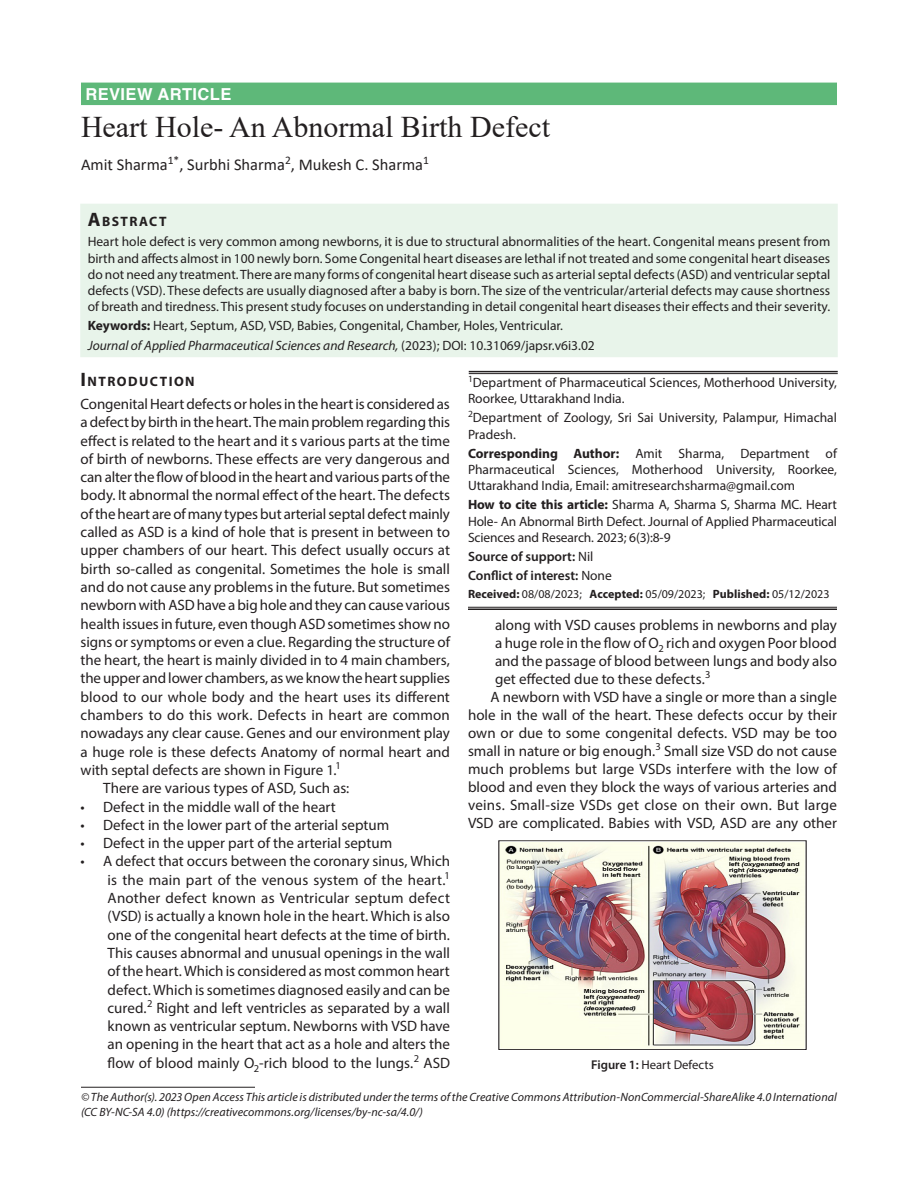
<style>
.page{position:relative;width:918px;height:1188px;background:#fff}
.page>*{position:absolute;margin:0;border:0;box-sizing:border-box;transform-origin:0 0}
.article_head{font:30px "Times New Roman";color:#231f20}
.author{font:16.5px "Calibri";color:#231f20}
.Subject{font:700 16.5px "Helvetica";letter-spacing:.025em;color:#fff}
.Body_flush_copy{font:15px/18.3px "Myriad Pro";color:#231f20;text-align:justify}
.text{font:15px/18px "Myriad Pro";color:#231f20;text-align:justify}
.A{font:700 13.65px "Myriad Pro";letter-spacing:.105em;color:#231f20}
.Abstract{font:13.5px/16.2px "Myriad Pro";color:#231f20;text-align:justify}
.affiliation{font:13.5px/16.2px "Myriad Pro";color:#231f20}
.Abstract-2{font:italic 13.5px "Myriad Pro";color:#231f20}
.affiliation-2{font:600 13.5px "Myriad Pro";color:#231f20}
.fig{font:12.75px "Myriad Pro";color:#231f20}
.Bottom_1st_page{font:italic 12px/14.4px "Myriad Pro";letter-spacing:.005em;color:#231f20}
.affiliation-3{font:12px "Myriad Pro";color:#231f20}
.s1{font-size:19.5px}
.s2{font-weight:700}
.s3{font-style:normal}
.s4{font-weight:400}
.s5{font-weight:600}
</style>
<div class="page">
<div style="left:81px;top:204px;width:756px;height:152px;background:#e8f4ea"></div>
<div style="left:80px;top:204px;width:758px;height:153px;border:2px solid #e8f4ea"></div>
<div style="left:81px;top:83px;width:756px;height:22px;background:#5eb879"></div>
<hr style="left:469px;top:371px;width:369px;height:1px;background:#231f20">
<hr style="left:469px;top:373px;width:369px;height:1px;background:#231f20">
<hr style="left:468px;top:607px;width:369px;height:1px;background:#231f20">
<hr style="left:468px;top:609px;width:369px;height:1px;background:#231f20">
<hr style="left:81px;top:1087px;width:174px;height:1px;background:#231f20">
<img style="left:501px;top:843px;width:303px;height:205px">
<p class="Subject" style="left:86px;top:81px;width:147px">REVIEW ARTICLE</p>
<p class="article_head" style="left:81px;top:106px;width:471px">Heart Hole- An Abnormal Birth Defect</p>
<p class="author" style="left:81px;top:153px;width:350px">Amit Sharma<sup>1*</sup>, Surbhi Sharma<sup>2</sup>, Mukesh C. Sharma<sup>1</sup></p>
<p class="A" style="left:88px;top:212px;width:80px"><span class="s1">A</span>BSTRACT</p>
<p class="Abstract" style="left:88px;top:234px;width:744px">Heart hole defect is very common among newborns, it is due to structural abnormalities of the heart. Congenital means present from birth and affects almost in 100 newly born. Some Congenital heart diseases are lethal if not treated and some congenital heart diseases do not need any treatment. There are many forms of congenital heart disease such as arterial septal defects (ASD) and ventricular septal defects (VSD). These defects are usually diagnosed after a baby is born. The size of the ventricular/arterial defects may cause shortness of breath and tiredness. This present study focuses on understanding in detail congenital heart diseases their effects and their severity.</p>
<p class="Abstract" style="left:88px;top:318px;width:477px"><span class="s2">Keywords:</span> Heart, Septum, ASD, VSD, Babies, Congenital, Chamber, Holes, Ventricular.</p>
<p class="Abstract-2" style="left:88px;top:337px;width:509px">Journal of Applied Pharmaceutical Sciences and Research, <span class="s3">(2023); DOI: 10.31069/japsr.v6i3.02</span></p>
<p class="A" style="left:81px;top:373px;width:116px"><span class="s1">I</span>NTRODUCTION</p>
<p class="Body_flush_copy" style="left:81px;top:395px;width:371px">Congenital Heart defects or holes in the heart is considered as a defect by birth in the heart. The main problem regarding this effect is related to the heart and it s various parts at the time of birth of newborns. These effects are very dangerous and can alter the flow of blood in the heart and various parts of the body. It abnormal the normal effect of the heart. The defects of the heart are of many types but arterial septal defect mainly called as ASD is a kind of hole that is present in between to upper chambers of our heart. This defect usually occurs at birth so-called as congenital. Sometimes the hole is small and do not cause any problems in the future. But sometimes newborn with ASD have a big hole and they can cause various health issues in future, even though ASD sometimes show no signs or symptoms or even a clue. Regarding the structure of the heart, the heart is mainly divided in to 4 main chambers, the upper and lower chambers, as we know the heart supplies blood to our whole body and the heart uses its different chambers to do this work. Defects in heart are common nowadays any clear cause. Genes and our environment play a huge role is these defects Anatomy of normal heart and with septal defects are shown in Figure 1.<sup>1</sup></p>
<p class="text" style="left:103px;top:779px;width:248px">There are various types of ASD, Such as:</p>
<p class="Body_flush_copy" style="left:81px;top:797px;width:257px">• Defect in the middle wall of the heart</p>
<p class="Body_flush_copy" style="left:81px;top:815px;width:310px">• Defect in the lower part of the arterial septum</p>
<p class="Body_flush_copy" style="left:81px;top:834px;width:313px">• Defect in the upper part of the arterial septum</p>
<p class="Body_flush_copy" style="left:108px;top:852px;width:344px;text-indent:-27px">• A defect that occurs between the coronary sinus, Which is the main part of the venous system of the heart.<sup>1<br></sup>Another defect known as Ventricular septum defect (VSD) is actually a known hole in the heart. Which is also one of the congenital heart defects at the time of birth.<br>This causes abnormal and unusual openings in the wall of the heart. Which is considered as most common heart defect. Which is sometimes diagnosed easily and can be cured.<sup>2</sup> Right and left ventricles as separated by a wall known as ventricular septum. Newborns with VSD have an opening in the heart that act as a hole and alters the flow of blood mainly O<sub>2</sub>-rich blood to the lungs.<sup>2</sup> ASD</p>
<p class="Bottom_1st_page" style="left:81px;top:1090px;width:757px">© The Author(s). 2023 Open Access This article is distributed under the terms of the Creative Commons Attribution-NonCommercial-ShareAlike 4.0 International (CC BY-NC-SA 4.0) (https://creativecommons.org/licenses/by-nc-sa/4.0/)</p>
<p class="affiliation" style="left:468px;top:374px;width:370px"><sup>1</sup>Department of Pharmaceutical Sciences, Motherhood University,<br>Roorkee, Uttarakhand India.</p>
<p class="affiliation" style="left:468px;top:410px;width:370px"><sup>2</sup>Department of Zoology, Sri Sai University, Palampur, Himachal<br>Pradesh.</p>
<p class="affiliation" style="left:468px;top:445px;width:371px;text-align:justify"><span class="s2">Corresponding Author:</span> Amit Sharma, Department of Pharmaceutical Sciences, Motherhood University, Roorkee, Uttarakhand India, Email: amitresearchsharma@gmail.com</p>
<p class="affiliation" style="left:468px;top:497px;width:371px;text-align:justify"><span class="s2">How to cite this article:</span> Sharma A, Sharma S, Sharma MC. Heart Hole- An Abnormal Birth Defect. Journal of Applied Pharmaceutical Sciences and Research. 2023; 6(3):8-9</p>
<p class="affiliation-2" style="left:468px;top:548px;width:127px">Source of support: <span class="s4">Nil</span></p>
<p class="affiliation-2" style="left:468px;top:567px;width:145px">Conflict of interest: <span class="s4">None</span></p>
<p class="affiliation-3" style="left:468px;top:586px;width:363px"><span class="s2">Received:</span> 08/08/2023; <span class="s2">Accepted:</span> 05/09/2023; <span class="s2">Published:</span> 05/12/2023</p>
<p class="Body_flush_copy" style="left:495px;top:616px;width:344px">along with VSD causes problems in newborns and play a huge role in the flow of O<sub>2</sub> rich and oxygen Poor blood and the passage of blood between lungs and body also get effected due to these defects.<sup>3</sup></p>
<p class="text" style="left:468px;top:688px;width:371px;text-indent:22px">A newborn with VSD have a single or more than a single hole in the wall of the heart. These defects occur by their own or due to some congenital defects. VSD may be too small in nature or big enough.<sup>3</sup> Small size VSD do not cause much problems but large VSDs interfere with the low of blood and even they block the ways of various arteries and veins. Small-size VSDs get close on their own. But large VSD are complicated. Babies with VSD, ASD are any other</p>
<p class="fig" style="left:591px;top:1057px;width:124px"><span class="s5">Figure 1:</span> Heart Defects</p>
</div>
